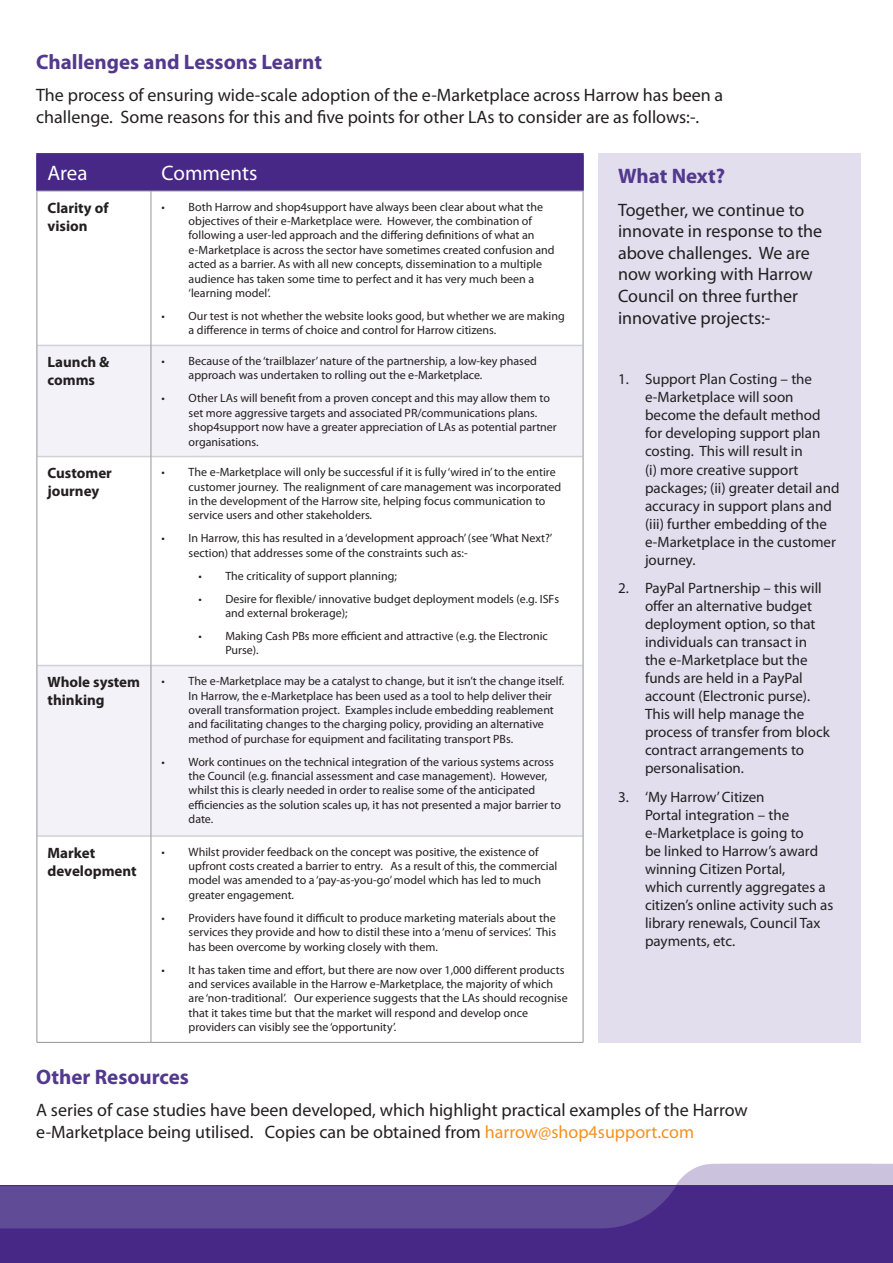
<style>
.page{position:relative;width:893px;height:1263px;background:#fff}
.page>*{position:absolute;margin:0;border:0;box-sizing:border-box;transform-origin:0 0}
.t1{font:700 21px "Myriad Pro";color:#52398d}
.t2{font:21px "Myriad Pro";color:#fff}
.t3{font:18px/21.6px "Myriad Pro";color:#231f20}
.t4{font:15px/18px "Myriad Pro";color:#231f20}
.t5{font:700 15px/18px "Myriad Pro";color:#231f20}
.t6{font:12px/14.4px "Myriad Pro";color:#231f20}
.s1{color:#f6911e}
</style>
<div class="page">
<div style="left:599px;top:153px;width:262px;height:889px;background:#e2deed"></div>
<div style="left:38px;top:155px;width:544px;height:36px;background:#472887"></div>
<svg style="left:38px;top:346px;width:545px;height:489px;fill:#f3f2f8"></svg>
<hr style="left:37px;top:345px;width:114px;height:1px;background:#d1d2d4">
<hr style="left:151px;top:345px;width:432px;height:1px;background:#d1d2d4">
<hr style="left:37px;top:456px;width:114px;height:1px;background:#d1d2d4">
<hr style="left:151px;top:456px;width:432px;height:1px;background:#d1d2d4">
<hr style="left:37px;top:665px;width:114px;height:1px;background:#d1d2d4">
<hr style="left:151px;top:665px;width:432px;height:1px;background:#d1d2d4">
<hr style="left:37px;top:835px;width:114px;height:2px;background:#d1d2d4">
<hr style="left:151px;top:835px;width:432px;height:2px;background:#d1d2d4">
<hr style="left:36px;top:153px;width:115px;height:2px;background:#472887">
<hr style="left:36px;top:155px;width:2px;height:36px;background:#472887">
<hr style="left:151px;top:153px;width:433px;height:2px;background:#472887">
<hr style="left:150px;top:155px;width:2px;height:36px;background:#472887">
<hr style="left:582px;top:155px;width:2px;height:36px;background:#472887">
<hr style="left:37px;top:191px;width:114px;height:1px;background:#939598">
<hr style="left:37px;top:191px;width:1px;height:154px;background:#939598">
<hr style="left:151px;top:191px;width:432px;height:1px;background:#939598">
<hr style="left:151px;top:191px;width:1px;height:154px;background:#939598">
<hr style="left:583px;top:191px;width:1px;height:154px;background:#939598">
<hr style="left:37px;top:345px;width:1px;height:112px;background:#939598">
<hr style="left:151px;top:345px;width:1px;height:112px;background:#939598">
<hr style="left:583px;top:345px;width:1px;height:112px;background:#939598">
<hr style="left:37px;top:457px;width:1px;height:208px;background:#939598">
<hr style="left:151px;top:457px;width:1px;height:208px;background:#939598">
<hr style="left:583px;top:457px;width:1px;height:208px;background:#939598">
<hr style="left:37px;top:665px;width:1px;height:171px;background:#939598">
<hr style="left:151px;top:665px;width:1px;height:171px;background:#939598">
<hr style="left:583px;top:665px;width:1px;height:171px;background:#939598">
<hr style="left:37px;top:836px;width:1px;height:206px;background:#939598">
<hr style="left:151px;top:836px;width:1px;height:206px;background:#939598">
<hr style="left:583px;top:836px;width:1px;height:206px;background:#939598">
<hr style="left:37px;top:1042px;width:114px;height:1px;background:#939598">
<hr style="left:151px;top:1042px;width:432px;height:1px;background:#939598">
<div style="left:0;top:1185px;width:893px;height:78px;background:#472887"></div>
<svg style="left:0;top:1164px;width:893px;height:64px"></svg>
<h1 class="t1" style="left:36px;top:48px;width:287px">Challenges and Lessons Learnt</h1>
<h2 class="t3" style="left:36px;top:84px;width:689px">The process of ensuring wide-scale adoption of the e-Marketplace across Harrow has been a challenge. Some reasons for this and five points for other LAs to consider are as follows:-.</h2>
<h1 class="t2" style="left:48px;top:160px;width:42px">Area</h1>
<h1 class="t2" style="left:162px;top:160px;width:97px">Comments</h1>
<p class="t5" style="left:48px;top:198px;width:62px">Clarity of vision</p>
<p class="t6" style="left:189px;top:199px;width:367px;text-indent:-27px">• Both Harrow and shop4support have always been clear about what the objectives of their e-Marketplace were. However, the combination of following a user-led approach and the differing definitions of what an e-Marketplace is across the sector have sometimes created confusion and acted as a barrier. As with all new concepts, dissemination to a multiple audience has taken some time to perfect and it has very much been a ‘learning model’.</p>
<p class="t6" style="left:189px;top:308px;width:378px;text-indent:-27px">• Our test is not whether the website looks good, but whether we are making a difference in terms of choice and control for Harrow citizens.</p>
<p class="t5" style="left:48px;top:353px;width:63px">Launch &amp; comms</p>
<p class="t6" style="left:189px;top:354px;width:350px;text-indent:-27px">• Because of the ‘trailblazer’ nature of the partnership, a low-key phased approach was undertaken to rolling out the e-Marketplace.</p>
<p class="t6" style="left:189px;top:391px;width:370px;text-indent:-27px">• Other LAs will benefit from a proven concept and this may allow them to set more aggressive targets and associated PR/communications plans. shop4support now have a greater appreciation of LAs as potential partner organisations.</p>
<p class="t5" style="left:48px;top:464px;width:66px">Customer journey</p>
<p class="t6" style="left:189px;top:465px;width:374px;text-indent:-27px">• The e-Marketplace will only be successful if it is fully ‘wired in’ to the entire customer journey. The realignment of care management was incorporated in the development of the Harrow site, helping focus communication to service users and other stakeholders.</p>
<p class="t6" style="left:189px;top:531px;width:365px;text-indent:-27px">• In Harrow, this has resulted in a ‘development approach’ (see ‘What Next?’ section) that addresses some of the constraints such as:-</p>
<p class="t6" style="left:198px;top:568px;width:200px">• The criticality of support planning;</p>
<p class="t6" style="left:225px;top:591px;width:335px;text-indent:-27px">• Desire for flexible/ innovative budget deployment models (e.g. ISFs and external brokerage);</p>
<p class="t6" style="left:225px;top:628px;width:324px;text-indent:-27px">• Making Cash PBs more efficient and attractive (e.g. the Electronic<br>Purse).</p>
<p class="t5" style="left:48px;top:673px;width:94px">Whole system thinking</p>
<p class="t6" style="left:189px;top:674px;width:377px;text-indent:-27px">• The e-Marketplace may be a catalyst to change, but it isn’t the change itself.<br>In Harrow, the e-Marketplace has been used as a tool to help deliver their overall transformation project. Examples include embedding reablement and facilitating changes to the charging policy, providing an alternative method of purchase for equipment and facilitating transport PBs.</p>
<p class="t6" style="left:189px;top:754px;width:374px;text-indent:-27px">• Work continues on the technical integration of the various systems across the Council (e.g. financial assessment and case management). However, whilst this is clearly needed in order to realise some of the anticipated efficiencies as the solution scales up, it has not presented a major barrier to date.</p>
<p class="t5" style="left:48px;top:843px;width:91px">Market development</p>
<p class="t6" style="left:189px;top:844px;width:370px;text-indent:-27px">• Whilst provider feedback on the concept was positive, the existence of upfront costs created a barrier to entry. As a result of this, the commercial model was amended to a ‘pay-as-you-go’ model which has led to much greater engagement.</p>
<p class="t6" style="left:189px;top:910px;width:369px;text-align:justify;text-indent:-27px">• Providers have found it difficult to produce marketing materials about the services they provide and how to distil these into a ‘menu of services’. This has been overcome by working closely with them.</p>
<p class="t6" style="left:189px;top:962px;width:381px;text-indent:-27px">• It has taken time and effort, but there are now over 1,000 different products and services available in the Harrow e-Marketplace, the majority of which are ‘non-traditional’. Our experience suggests that the LAs should recognise that it takes time but that the market will respond and develop once providers can visibly see the ‘opportunity’.</p>
<h1 class="t1" style="left:618px;top:163px;width:109px">What Next?</h1>
<h2 class="t3" style="left:618px;top:198px;width:206px">Together, we continue to innovate in response to the above challenges. We are now working with Harrow<br>Council on three further innovative projects:-</h2>
<p class="t4" style="left:645px;top:370px;width:196px;text-indent:-27px">1. Support Plan Costing – the e-Marketplace will soon become the default method for developing support plan costing. This will result in<br>(i) more creative support packages; (ii) greater detail and accuracy in support plans and (iii) further embedding of the e-Marketplace in the customer journey.</p>
<p class="t4" style="left:645px;top:579px;width:186px;text-indent:-27px">2. PayPal Partnership – this will offer an alternative budget deployment option, so that individuals can transact in the e-Marketplace but the funds are held in a PayPal account (Electronic purse).<br>This will help manage the process of transfer from block contract arrangements to personalisation.</p>
<p class="t4" style="left:645px;top:787px;width:190px;text-indent:-27px">3. ‘My Harrow’ Citizen<br>Portal integration – the e-Marketplace is going to<br>be linked to Harrow’s award winning Citizen Portal,<br>which currently aggregates a citizen’s online activity such as library renewals, Council Tax payments, etc.</p>
<h1 class="t1" style="left:36px;top:1063px;width:154px">Other Resources</h1>
<h2 class="t3" style="left:36px;top:1099px;width:713px">A series of case studies have been developed, which highlight practical examples of the Harrow e-Marketplace being utilised. Copies can be obtained from <span class="s1">harrow@shop4support.com</span></h2>
</div>
